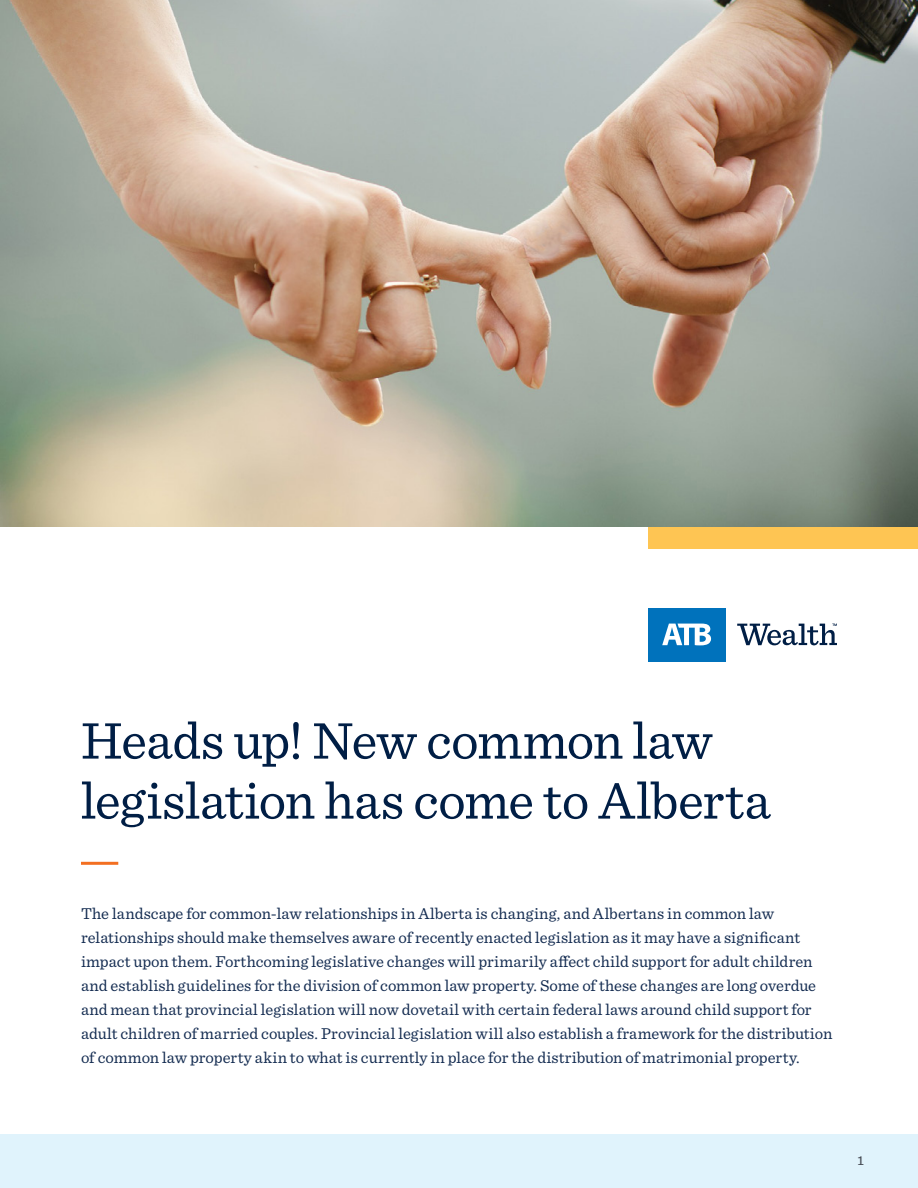
<style>
.page{position:relative;width:918px;height:1188px;background:#fff}
.page>*{position:absolute;margin:0;border:0;box-sizing:border-box;transform-origin:0 0}
.t1{font:54px/60px "Sentinel";letter-spacing:-.015em;color:#001e45}
.t2{font:16.5px/24px "Sentinel";letter-spacing:.005em;color:#142c51}
.t3{font:500 13.5px "Sentinel";color:#474c55}
</style>
<div class="page">
<hr style="left:81px;top:862px;width:37px;height:3px;background:#f36f21">
<div style="left:0;top:1134px;width:918px;height:54px;background:#e0f3fc"></div>
<img style="left:0;top:0;width:918px;height:527px">
<div style="left:648px;top:527px;width:270px;height:21px;background:#fec553"></div>
<div style="left:648px;top:608px;width:77px;height:53px;background:#0072bc"></div>
<svg style="left:662px;top:624px;width:49px;height:21px"></svg>
<svg style="left:737px;top:624px;width:100px;height:21px"></svg>
<h1 class="t1" style="left:81px;top:707px;width:691px">Heads up! New common law legislation has come to Alberta</h1>
<p class="t2" style="left:81px;top:900px;width:753px">The landscape for common-law relationships in Alberta is changing, and Albertans in common law relationships should make themselves aware of recently enacted legislation as it may have a significant impact upon them. Forthcoming legislative changes will primarily affect child support for adult children and establish guidelines for the division of common law property. Some of these changes are long overdue and mean that provincial legislation will now dovetail with certain federal laws around child support for adult children of married couples. Provincial legislation will also establish a framework for the distribution of common law property akin to what is currently in place for the distribution of matrimonial property.</p>
<p class="t3" style="left:858px;top:1150px;width:8px">1</p>
</div>
